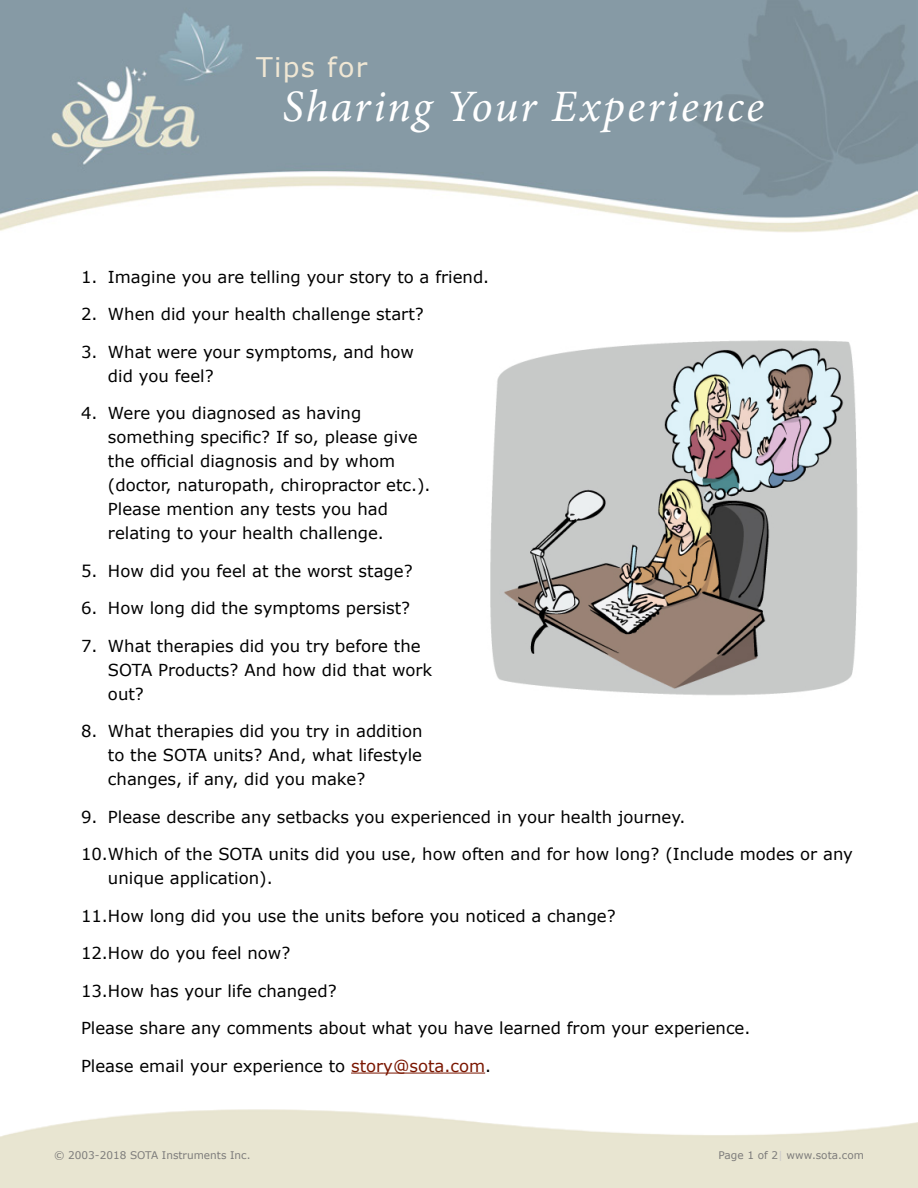
<style>
.page{position:relative;width:918px;height:1188px;background:#fff}
.page>*{position:absolute;margin:0;border:0;box-sizing:border-box;transform-origin:0 0}
.t1{font:italic 45px "Minion Pro";letter-spacing:.045em;color:#fff}
.t2{font:27px "Verdana";letter-spacing:.05em;color:#f0e7d4}
.t3{font:16.5px/24px "Verdana";color:#000}
.t4{font:10.5px "Verdana";color:#7d7c7b}
.s1{color:#7a1600}
.s2{color:#cbcaca}
</style>
<div class="page">
<img style="left:0;top:0;width:918px;height:233px">
<hr style="left:351px;top:1073px;width:134px;height:1px;background:#7a1600">
<img style="left:490px;top:340px;width:368px;height:356px">
<h2 class="t2" style="left:256px;top:50px;width:113px">Tips for</h2>
<h1 class="t1" style="left:283px;top:76px;width:483px">Sharing Your Experience</h1>
<p class="t3" style="left:81px;top:264px;width:410px">1. Imagine you are telling your story to a friend.</p>
<p class="t3" style="left:81px;top:302px;width:344px">2. When did your health challenge start?</p>
<p class="t3" style="left:108px;top:339px;width:307px;text-indent:-27px">3. What were your symptoms, and how did you feel?</p>
<p class="t3" style="left:108px;top:401px;width:324px;text-indent:-27px">4. Were you diagnosed as having something specific? If so, please give the official diagnosis and by whom (doctor, naturopath, chiropractor etc.).<br>Please mention any tests you had relating to your health challenge.</p>
<p class="t3" style="left:81px;top:558px;width:333px">5. How did you feel at the worst stage?</p>
<p class="t3" style="left:81px;top:596px;width:331px">6. How long did the symptoms persist?</p>
<p class="t3" style="left:108px;top:633px;width:326px;text-indent:-27px">7. What therapies did you try before the<br>SOTA Products? And how did that work out?</p>
<p class="t3" style="left:108px;top:719px;width:316px;text-align:justify;text-indent:-27px">8. What therapies did you try in addition to the SOTA units? And, what lifestyle changes, if any, did you make?</p>
<p class="t3" style="left:81px;top:804px;width:606px">9. Please describe any setbacks you experienced in your health journey.</p>
<p class="t3" style="left:108px;top:842px;width:747px;text-indent:-27px">10.Which of the SOTA units did you use, how often and for how long? (Include modes or any unique application).</p>
<p class="t3" style="left:81px;top:903px;width:536px">11.How long did you use the units before you noticed a change?</p>
<p class="t3" style="left:81px;top:941px;width:211px">12.How do you feel now?</p>
<p class="t3" style="left:81px;top:978px;width:257px">13.How has your life changed?</p>
<p class="t3" style="left:81px;top:1016px;width:671px">Please share any comments about what you have learned from your experience.</p>
<p class="t3" style="left:81px;top:1053px;width:412px">Please email your experience to <span class="s1">story@sota.com</span>.</p>
<p class="t4" style="left:54px;top:1149px;width:198px">© 2003-2018 SOTA Instruments Inc.</p>
<p class="t4" style="left:718px;top:1149px;width:147px">Page 1 of 2<span class="s2">|</span> www.sota.com</p>
</div>
